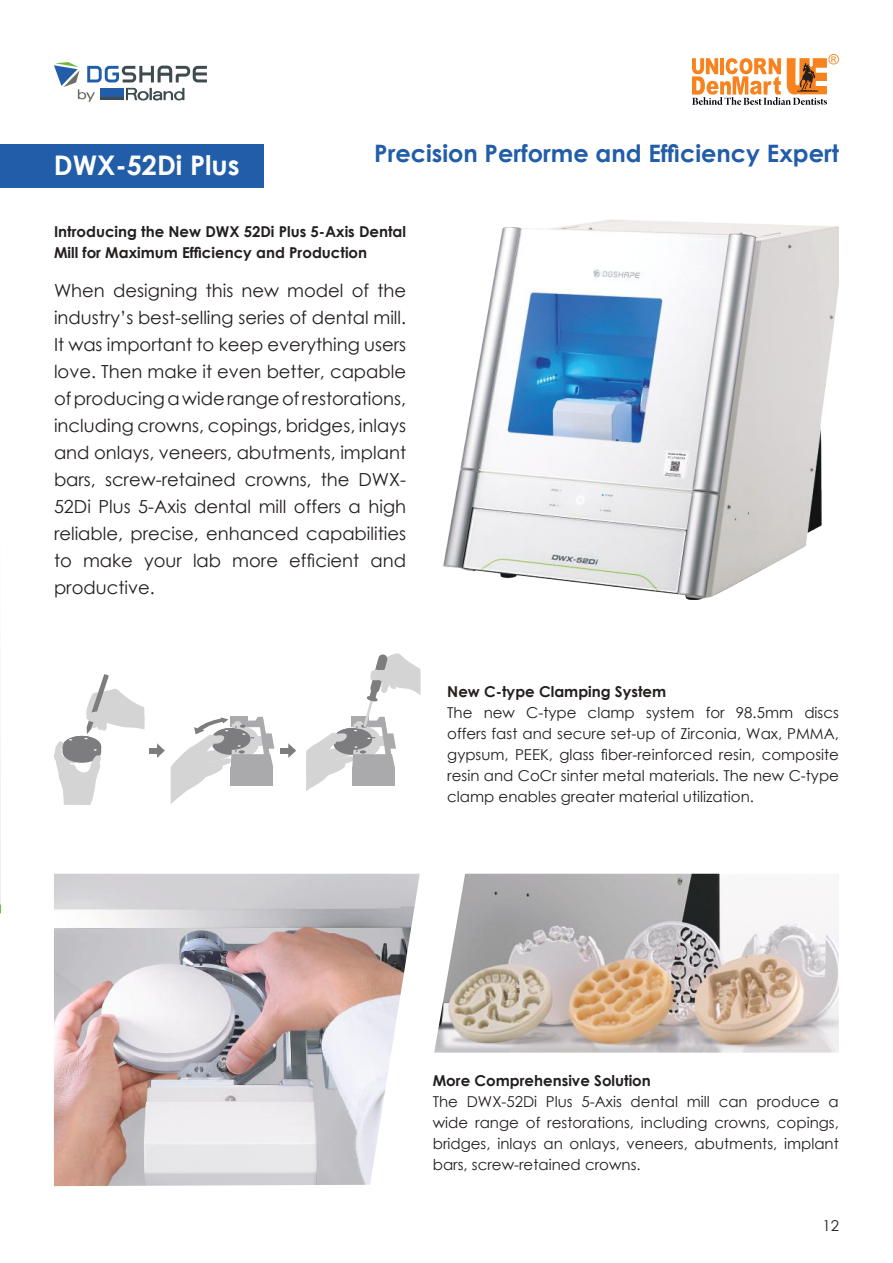
<style>
.page{position:relative;width:893px;height:1263px;background:#fff}
.page>*{position:absolute;margin:0;border:0;box-sizing:border-box;transform-origin:0 0}
.t1{font:700 27px "Century Gothic";color:#fff}
.t2{font:700 24px "Century Gothic";color:#215da9}
.t3{font:18px/27px "Century Gothic";color:#241f1f;text-align:justify}
.t4{font:15px/21px "Century Gothic";color:#241f1f;text-align:justify}
.t5{font:700 15px/21px "Century Gothic";color:#241f1f}
</style>
<div class="page">
<img style="left:0;top:187px;width:1px;height:727px">
<svg style="left:692px;top:54px;width:147px;height:51px"></svg>
<svg style="left:54px;top:62px;width:153px;height:40px"></svg>
<div style="left:0;top:144px;width:263px;height:43px;background:#215da9"></div>
<img style="left:444px;top:220px;width:395px;height:379px">
<div style="left:149px;top:748px;width:11px;height:5px;background:#7d7c7e"></div>
<svg style="left:157px;top:743px;width:8px;height:15px"></svg>
<div style="left:280px;top:748px;width:11px;height:5px;background:#7d7c7e"></div>
<svg style="left:288px;top:743px;width:8px;height:15px"></svg>
<div style="left:230px;top:716px;width:18px;height:11px;background:#aaaaac"></div>
<svg style="left:171px;top:717px;width:103px;height:87px"></svg>
<svg style="left:54px;top:674px;width:90px;height:131px"></svg>
<svg style="left:306px;top:653px;width:114px;height:138px"></svg>
<img style="left:54px;top:874px;width:366px;height:312px">
<img style="left:434px;top:874px;width:405px;height:178px">
<h1 class="t1" style="left:54px;top:144px;width:187px">DWX-52Di Plus</h1>
<h2 class="t2" style="left:374px;top:135px;width:466px">Precision Performe and Efficiency Expert</h2>
<p class="t5" style="left:54px;top:220px;width:354px">Introducing the New DWX 52Di Plus 5-Axis Dental<br>Mill for Maximum Efficiency and Production</p>
<p class="t3" style="left:54px;top:277px;width:354px">When designing this new model of the industry’s best-selling series of dental mill.<br>It was important to keep everything users love. Then make it even better, capable of producing a wide range of restorations, including crowns, copings, bridges, inlays and onlays, veneers, abutments, implant bars, screw-retained crowns, the DWX-52Di Plus 5-Axis dental mill offers a high reliable, precise, enhanced capabilities to make your lab more efficient and productive.</p>
<p class="t5" style="left:447px;top:680px;width:220px">New C-type Clamping System</p>
<p class="t4" style="left:447px;top:702px;width:393px">The new C-type clamp system for 98.5mm discs offers fast and secure set-up of Zirconia, Wax, PMMA, gypsum, PEEK, glass fiber-reinforced resin, composite resin and CoCr sinter metal materials. The new C-type clamp enables greater material utilization.</p>
<p class="t5" style="left:433px;top:1070px;width:220px">More Comprehensive Solution</p>
<p class="t4" style="left:433px;top:1091px;width:408px">The DWX-52Di Plus 5-Axis dental mill can produce a wide range of restorations, including crowns, copings, bridges, inlays an onlays, veneers, abutments, implant bars, screw-retained crowns.</p>
<p class="t4" style="left:822px;top:1214px;width:18px">12</p>
</div>
